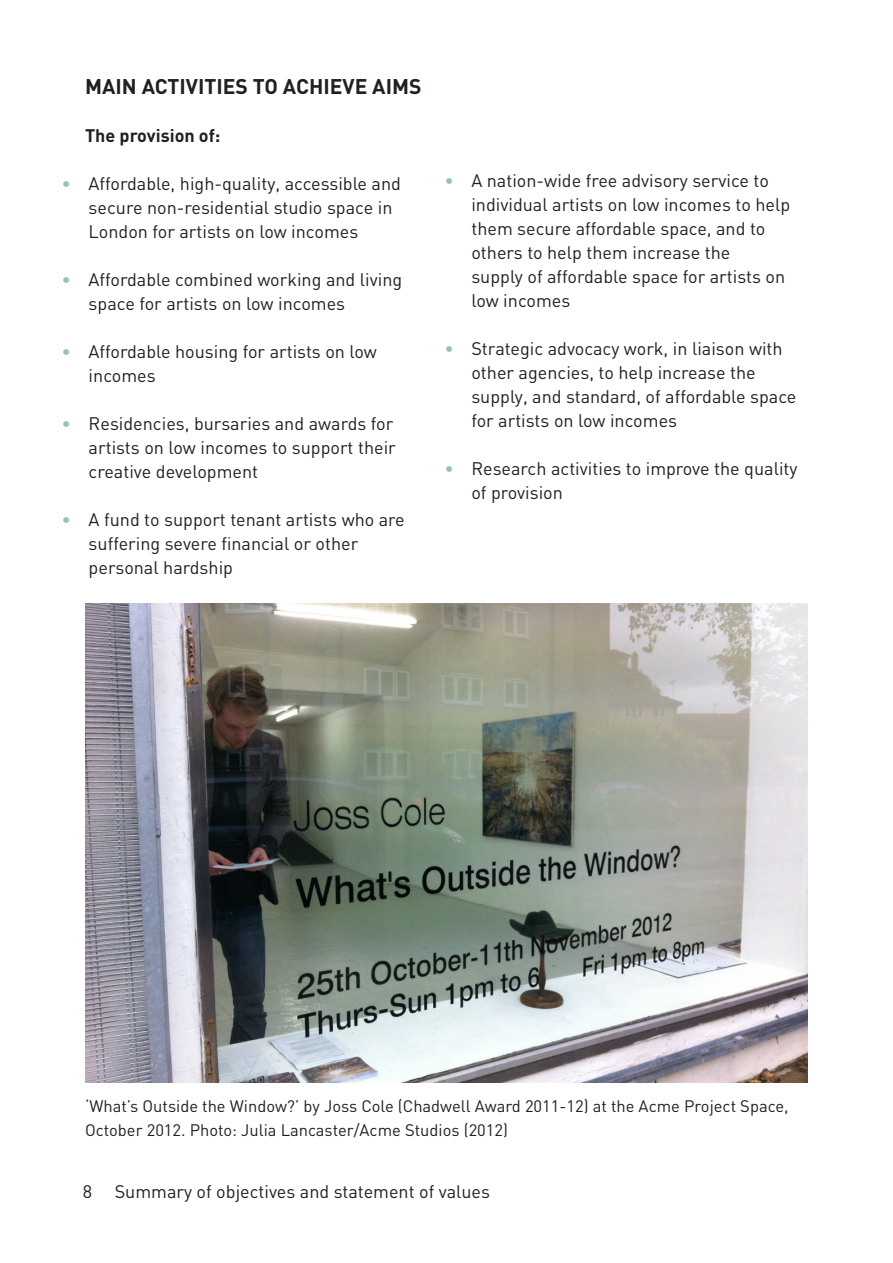
<style>
.page{position:relative;width:893px;height:1263px;background:#fff}
.page>*{position:absolute;margin:0;border:0;box-sizing:border-box;transform-origin:0 0}
.t1{font:700 21px "DIN";color:#231f20}
.t2{font:18px/24px "DIN";color:#231f20}
.t3{font:700 18px "DIN";color:#231f20}
.t4{font:16.5px/24px "DIN";color:#231f20}
.s1{color:#9bc2b9}
</style>
<div class="page">
<img style="left:85px;top:604px;width:723px;height:478px">
<p class="t1" style="left:85px;top:73px;width:338px">MAIN ACTIVITIES TO ACHIEVE AIMS</p>
<p class="t3" style="left:85px;top:124px;width:137px">The provision of:</p>
<p class="t2" style="left:89px;top:171px;width:314px;text-indent:-27px"><span class="s1">•</span> Affordable, high-quality, accessible and secure non-residential studio space in<br>London for artists on low incomes</p>
<p class="t2" style="left:89px;top:267px;width:315px;text-indent:-27px"><span class="s1">•</span> Affordable combined working and living space for artists on low incomes</p>
<p class="t2" style="left:89px;top:339px;width:290px;text-indent:-27px"><span class="s1">•</span> Affordable housing for artists on low incomes</p>
<p class="t2" style="left:89px;top:411px;width:309px;text-indent:-27px"><span class="s1">•</span> Residencies, bursaries and awards for artists on low incomes to support their creative development</p>
<p class="t2" style="left:89px;top:507px;width:318px;text-indent:-27px"><span class="s1">•</span> A fund to support tenant artists who are suffering severe financial or other personal hardship</p>
<p class="t2" style="left:471px;top:168px;width:320px;text-indent:-27px"><span class="s1">•</span> A nation-wide free advisory service to individual artists on low incomes to help them secure affordable space, and to others to help them increase the<br>supply of affordable space for artists on low incomes</p>
<p class="t2" style="left:471px;top:336px;width:327px;text-indent:-27px"><span class="s1">•</span> Strategic advocacy work, in liaison with other agencies, to help increase the supply, and standard, of affordable space for artists on low incomes</p>
<p class="t2" style="left:471px;top:456px;width:328px;text-indent:-27px"><span class="s1">•</span> Research activities to improve the quality of provision</p>
<p class="t4" style="left:85px;top:1094px;width:705px">‘What’s Outside the Window?’ by Joss Cole (Chadwell Award 2011-12) at the Acme Project Space,<br>October 2012. Photo: Julia Lancaster/Acme Studios (2012)</p>
<p class="t2" style="left:83px;top:1179px;width:409px">8 Summary of objectives and statement of values</p>
</div>
